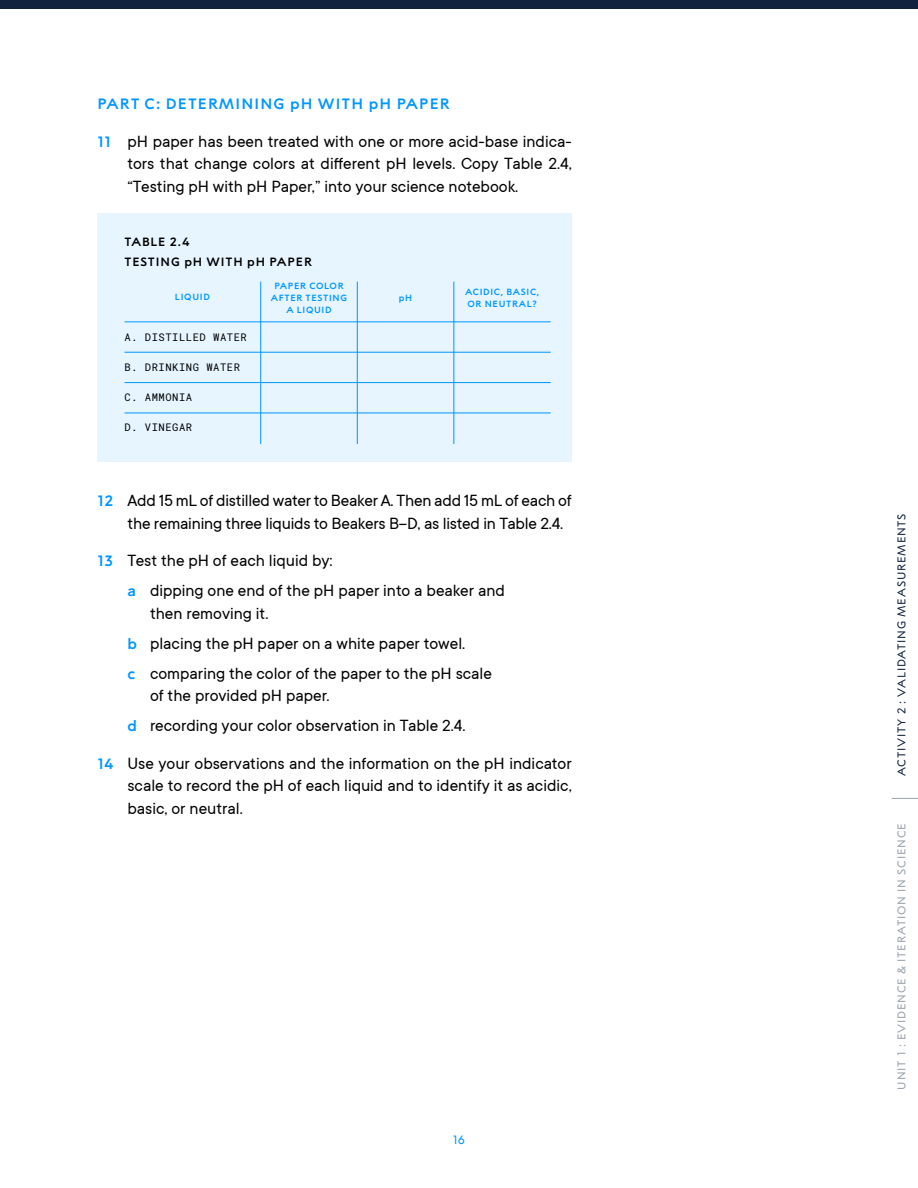
<style>
.page{position:relative;width:918px;height:1188px;background:#fff}
.page>*{position:absolute;margin:0;border:0;box-sizing:border-box;transform-origin:0 0}
.body_copy_paragraph{font:18px/22.5px "TT Commons";color:#000}
.t1{font:700 15px "Alfred Sans";letter-spacing:.075em;color:#0096ff}
.section_header{font:700 12px/19.5px "Alfred Sans";letter-spacing:.075em;color:#000}
.t2{font:12px "Alfred Sans";color:#0096ff}
.t3{font:11.25px "Alfred Sans";letter-spacing:.075em;color:#99a3ac}
.t4{font:11.25px "Alfred Sans";letter-spacing:.075em;color:#10223e}
.body_copy_paragraph-2{font:10.5px "Roboto Mono";letter-spacing:.05em;color:#000}
.body_copy_paragraph-3{font:700 9px/12px "Alfred Sans";letter-spacing:.075em;color:#0096ff;text-align:center}
.s1{font-family:"Alfred Sans";font-weight:700;font-size:15px;color:#0096ff}
</style>
<div class="page">
<svg style="left:892px;top:798px;width:26px;height:1px"></svg>
<div style="left:0;top:0;width:918px;height:8px;background:#10223e"></div>
<div style="left:98px;top:213px;width:474px;height:249px;background:#e6f5ff"></div>
<hr style="left:124px;top:321px;width:427px;height:1px;background:#0096ff">
<hr style="left:124px;top:352px;width:427px;height:1px;background:#0096ff">
<hr style="left:124px;top:382px;width:427px;height:1px;background:#0096ff">
<hr style="left:124px;top:413px;width:427px;height:1px;background:#0096ff">
<hr style="left:260px;top:282px;width:1px;height:162px;background:#0096ff">
<hr style="left:357px;top:282px;width:1px;height:162px;background:#0096ff">
<hr style="left:453px;top:282px;width:1px;height:162px;background:#0096ff">
<p class="t1" style="left:98px;top:96px;width:354px">PART C: DETERMINING pH WITH pH PAPER</p>
<p class="body_copy_paragraph" style="left:128px;top:130px;width:446px;text-align:justify;text-indent:-30px"><span class="s1">11</span> pH paper has been treated with one or more acid-base indica&shy;tors that change colors at different pH levels. Copy Table 2.4, “Testing pH with pH Paper,” into your science notebook.</p>
<p class="section_header" style="left:124px;top:232px;width:189px">TABLE 2.4<br>TESTING pH WITH pH PAPER</p>
<p class="body_copy_paragraph-3" style="left:175px;top:291px;width:36px">LIQUID</p>
<p class="body_copy_paragraph-3" style="left:271px;top:280px;width:78px">PAPER COLOR<br>AFTER TESTING<br>A LIQUID</p>
<p class="body_copy_paragraph-2" style="left:124px;top:330px;width:124px">A. DISTILLED WATER</p>
<p class="body_copy_paragraph-2" style="left:124px;top:360px;width:117px">B. DRINKING WATER</p>
<p class="body_copy_paragraph-2" style="left:124px;top:390px;width:69px">C. AMMONIA</p>
<p class="body_copy_paragraph-2" style="left:124px;top:420px;width:69px">D. VINEGAR</p>
<p class="body_copy_paragraph-3" style="left:399px;top:292px;width:15px">pH</p>
<p class="body_copy_paragraph-3" style="left:465px;top:286px;width:76px;text-align:left">ACIDIC, BASIC,<br>OR NEUTRAL?</p>
<p class="body_copy_paragraph" style="left:128px;top:489px;width:446px;text-indent:-30px"><span class="s1">12</span> Add 15 mL of distilled water to Beaker A. Then add 15 mL of each of the remaining three liquids to Beakers B–D, as listed in Table 2.4.</p>
<p class="body_copy_paragraph" style="left:98px;top:549px;width:237px"><span class="s1">13</span> Test the pH of each liquid by:</p>
<p class="body_copy_paragraph" style="left:150px;top:579px;width:357px;text-indent:-22px"><span class="s1">a</span> dipping one end of the pH paper into a beaker and then removing it.</p>
<p class="body_copy_paragraph" style="left:128px;top:632px;width:339px"><span class="s1">b</span> placing the pH paper on a white paper towel.</p>
<p class="body_copy_paragraph" style="left:150px;top:662px;width:344px;text-indent:-22px"><span class="s1">c</span> comparing the color of the paper to the pH scale of the provided pH paper.</p>
<p class="body_copy_paragraph" style="left:128px;top:714px;width:340px"><span class="s1">d</span> recording your color observation in Table 2.4.</p>
<p class="body_copy_paragraph" style="left:128px;top:752px;width:446px;text-align:justify;text-indent:-30px"><span class="s1">14</span> Use your observations and the information on the pH indicator scale to record the pH of each liquid and to identify it as acidic, basic, or neutral.</p>
<p class="t2" style="left:453px;top:1133px;width:14px">16</p>
<p class="t4" style="left:895px;top:776px;width:265px;rotate:-90deg">ACTIVITY 2 : VALIDATING MEASUREMENTS</p>
<p class="t3" style="left:895px;top:1090px;width:268px;rotate:-90deg">UNIT 1 : EVIDENCE &amp; ITERATION IN SCIENCE</p>
</div>
